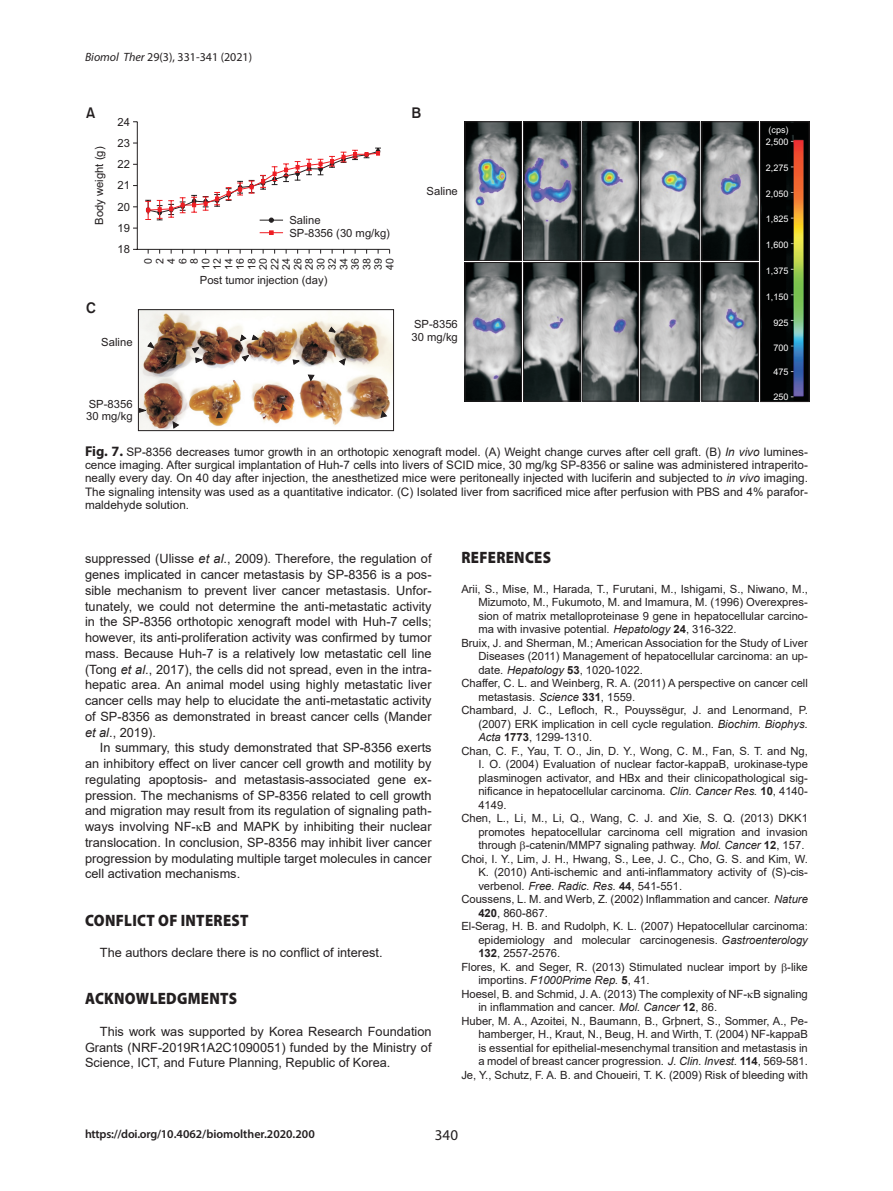
<style>
.page{position:relative;width:893px;height:1191px;background:#fff}
.page>*{position:absolute;margin:0;border:0;box-sizing:border-box;transform-origin:0 0}
.t1{font:900 16.5px "Myriad Pro";letter-spacing:.02em;color:#231f20;scale:.9 1}
.t2{font:15px "Myriad Pro";color:#231f20}
.t3{font:15px "Gothic 725 BT Bold A";color:#231f20}
.t4{font:12.75px/15.8px "Arial";color:#231f20;text-align:justify}
.t5{font:600 12px "Myriad Pro";color:#231f20}
.t6{font:12px "Myriad Pro";color:#231f20}
.t7{font:11.7px/13.4px "Arial";color:#231f20;text-align:justify}
.t8{font:11.25px/21.3px "Arial";color:#231f20}
.t9{font:10.5px/11.6px "Arial";color:#231f20;text-align:center}
.t10{font:9px/12px "Arial";color:#fff}
.s1{font-style:italic}
.s2{font-family:"Myriad Pro";font-weight:700;font-size:14.25px}
.s3{font-weight:700}
</style>
<div class="page">
<svg style="left:133px;top:121px;width:257px;height:133px"></svg>
<svg style="left:464px;top:121px;width:346px;height:281px;background:#626666"></svg>
<img style="left:140px;top:311px;width:252px;height:118px">
<div style="left:138px;top:309px;width:256px;height:122px;border:1px solid #231f20"></div>
<svg style="left:139px;top:408px;width:7px;height:4px"></svg>
<svg style="left:173px;top:421px;width:6px;height:7px"></svg>
<svg style="left:216px;top:412px;width:7px;height:6px"></svg>
<svg style="left:280px;top:404px;width:7px;height:7px"></svg>
<svg style="left:308px;top:374px;width:6px;height:7px"></svg>
<svg style="left:339px;top:358px;width:7px;height:7px"></svg>
<svg style="left:293px;top:359px;width:7px;height:6px"></svg>
<svg style="left:329px;top:327px;width:7px;height:6px"></svg>
<svg style="left:252px;top:335px;width:7px;height:5px"></svg>
<svg style="left:242px;top:355px;width:7px;height:6px"></svg>
<svg style="left:240px;top:335px;width:6px;height:6px"></svg>
<svg style="left:192px;top:347px;width:10px;height:16px"></svg>
<svg style="left:147px;top:342px;width:7px;height:6px"></svg>
<svg style="left:381px;top:411px;width:6px;height:7px"></svg>
<p class="t6" style="left:85px;top:50px;width:169px"><span class="s1">Biomol Ther</span> 29(3), 331-341 (2021)</p>
<h2 class="t3" style="left:86px;top:104px;width:11px">A</h2>
<p class="t8" style="left:89px;top:225px;width:80px;rotate:-90deg">Body weight (g)</p>
<p class="t8" style="left:117px;top:112px;width:14px;text-align:justify">24<br>23<br>22<br>21<br>20<br>19<br>18</p>
<p class="t8" style="left:289px;top:215px;width:102px;line-height:12.6px">Saline<br>SP-8356 (30 mg/kg)</p>
<p class="t9" style="left:155px;top:270px;width:13px;rotate:-90deg">2<br>4<br>6<br>8<br>10<br>12<br>14<br>16<br>18<br>20<br>22<br>24<br>26<br>28<br>30<br>32<br>34<br>36<br>38</p>
<p class="t9" style="left:373px;top:270px;width:13px;rotate:-90deg">39</p>
<p class="t9" style="left:143px;top:264px;width:7px;rotate:-90deg">0</p>
<p class="t9" style="left:385px;top:270px;width:13px;rotate:-90deg">40</p>
<h2 class="t3" style="left:86px;top:299px;width:11px">C</h2>
<p class="t8" style="left:101px;top:332px;width:33px">Saline</p>
<p class="t8" style="left:200px;top:270px;width:129px">Post tumor injection (day)</p>
<h2 class="t3" style="left:412px;top:104px;width:11px">B</h2>
<p class="t8" style="left:427px;top:181px;width:33px">Saline</p>
<p class="t8" style="left:412px;top:319px;width:48px;line-height:12.6px">SP-8356<br>30 mg/kg</p>
<p class="t8" style="left:86px;top:398px;width:48px;line-height:12.6px">SP-8356<br>30 mg/kg</p>
<p class="t10" style="left:766px;top:125px;width:24px">(cps)<br>2,500</p>
<p class="t10" style="left:766px;top:162px;width:24px">2,275</p>
<p class="t10" style="left:766px;top:188px;width:24px">2,050</p>
<p class="t10" style="left:766px;top:214px;width:24px">1,825</p>
<p class="t10" style="left:766px;top:240px;width:24px">1,600</p>
<p class="t10" style="left:766px;top:266px;width:24px">1,375</p>
<p class="t10" style="left:766px;top:292px;width:24px">1,150</p>
<p class="t10" style="left:773px;top:317px;width:17px">925</p>
<p class="t10" style="left:773px;top:342px;width:17px">700</p>
<p class="t10" style="left:773px;top:367px;width:17px">475</p>
<p class="t10" style="left:773px;top:391px;width:17px">250</p>
<p class="t7" style="left:85px;top:445px;width:724px"><span class="s2">Fig. 7.</span> SP-8356 decreases tumor growth in an orthotopic xenograft model. (A) Weight change curves after cell graft. (B) <span class="s1">In vivo</span> lumines&shy;cence imaging. After surgical implantation of Huh-7 cells into livers of SCID mice, 30 mg/kg SP-8356 or saline was administered intraperito&shy;neally every day. On 40 day after injection, the anesthetized mice were peritoneally injected with luciferin and subjected to <span class="s1">in vivo</span> imaging.<br>The signaling intensity was used as a quantitative indicator. (C) Isolated liver from sacrificed mice after perfusion with PBS and 4% parafor&shy;maldehyde solution.</p>
<p class="t4" style="left:85px;top:551px;width:348px">suppressed (Ulisse <span class="s1">et al</span>., 2009). Therefore, the regulation of genes implicated in cancer metastasis by SP-8356 is a pos&shy;sible mechanism to prevent liver cancer metastasis. Unfor&shy;tunately, we could not determine the anti-metastatic activity in the SP-8356 orthotopic xenograft model with Huh-7 cells; however, its anti-proliferation activity was confirmed by tumor mass. Because Huh-7 is a relatively low metastatic cell line (Tong <span class="s1">et al</span>., 2017), the cells did not spread, even in the intra&shy;hepatic area. An animal model using highly metastatic liver cancer cells may help to elucidate the anti-metastatic activity of SP-8356 as demonstrated in breast cancer cells (Mander <span class="s1">et al</span>., 2019).</p>
<p class="t4" style="left:85px;top:740px;width:348px;text-indent:15px">In summary, this study demonstrated that SP-8356 exerts an inhibitory effect on liver cancer cell growth and motility by regulating apoptosis- and metastasis-associated gene ex&shy;pression. The mechanisms of SP-8356 related to cell growth and migration may result from its regulation of signaling path&shy;ways involving NF- B and MAPK by inhibiting their nuclear translocation. In conclusion, SP-8356 may inhibit liver cancer progression by modulating multiple target molecules in cancer cell activation mechanisms.</p>
<h1 class="t1" style="left:85px;top:909px;width:183px">CONFLICT OF INTEREST</h1>
<p class="t4" style="left:100px;top:944px;width:284px">The authors declare there is no conflict of interest.</p>
<h1 class="t1" style="left:85px;top:987px;width:170px">ACKNOWLEDGMENTS</h1>
<p class="t4" style="left:85px;top:1023px;width:348px;text-indent:15px">This work was supported by Korea Research Foundation Grants (NRF-2019R1A2C1090051) funded by the Ministry of Science, ICT, and Future Planning, Republic of Korea.</p>
<h1 class="t1" style="left:461px;top:546px;width:101px">REFERENCES</h1>
<p class="t8" style="left:461px;top:578px;width:348px">Arii, S., Mise, M., Harada, T., Furutani, M., Ishigami, S., Niwano, M.,</p>
<p class="t8" style="left:478px;top:591px;width:331px">Mizumoto, M., Fukumoto, M. and Imamura, M. (1996) Overexpres-</p>
<p class="t8" style="left:478px;top:605px;width:331px">sion of matrix metalloproteinase 9 gene in hepatocellular carcino-</p>
<p class="t8" style="left:478px;top:618px;width:260px">ma with invasive potential. <span class="s1">Hepatology</span> <span class="s3">24</span>, 316-322.</p>
<p class="t8" style="left:461px;top:632px;width:348px">Bruix, J. and Sherman, M.; American Association for the Study of Liver</p>
<p class="t8" style="left:478px;top:645px;width:331px">Diseases (2011) Management of hepatocellular carcinoma: an up-</p>
<p class="t8" style="left:478px;top:659px;width:166px">date. <span class="s1">Hepatology</span> <span class="s3">53</span>, 1020-1022.</p>
<p class="t8" style="left:461px;top:672px;width:348px">Chaffer, C. L. and Weinberg, R. A. (2011) A perspective on cancer cell</p>
<p class="t8" style="left:478px;top:686px;width:158px">metastasis. <span class="s1">Science</span> <span class="s3">331</span>, 1559.</p>
<p class="t8" style="left:461px;top:699px;width:348px">Chambard, J. C., Lefloch, R., Pouyssëgur, J. and Lenormand, P.</p>
<p class="t8" style="left:478px;top:713px;width:331px">(2007) ERK implication in cell cycle regulation. <span class="s1">Biochim. Biophys.</span></p>
<p class="t8" style="left:478px;top:726px;width:115px"><span class="s1">Acta</span> <span class="s3">1773</span>, 1299-1310.</p>
<p class="t8" style="left:461px;top:740px;width:348px">Chan, C. F., Yau, T. O., Jin, D. Y., Wong, C. M., Fan, S. T. and Ng,</p>
<p class="t8" style="left:478px;top:753px;width:331px">I. O. (2004) Evaluation of nuclear factor-kappaB, urokinase-type</p>
<p class="t8" style="left:478px;top:767px;width:331px">plasminogen activator, and HBx and their clinicopathological sig-</p>
<p class="t8" style="left:478px;top:780px;width:331px">nificance in hepatocellular carcinoma. <span class="s1">Clin. Cancer Res.</span> <span class="s3">10</span>, 4140-</p>
<p class="t8" style="left:478px;top:794px;width:30px">4149.</p>
<p class="t8" style="left:461px;top:807px;width:348px">Chen, L., Li, M., Li, Q., Wang, C. J. and Xie, S. Q. (2013) DKK1</p>
<p class="t8" style="left:478px;top:821px;width:331px">promotes hepatocellular carcinoma cell migration and invasion</p>
<p class="t8" style="left:478px;top:834px;width:328px">through -catenin/MMP7 signaling pathway. <span class="s1">Mol. Cancer</span> <span class="s3">12</span>, 157.</p>
<p class="t8" style="left:461px;top:848px;width:348px">Choi, I. Y., Lim, J. H., Hwang, S., Lee, J. C., Cho, G. S. and Kim, W.</p>
<p class="t8" style="left:478px;top:861px;width:331px">K. (2010) Anti-ischemic and anti-inflammatory activity of (S)-cis-</p>
<p class="t8" style="left:478px;top:875px;width:205px">verbenol. <span class="s1">Free. Radic. Res.</span> <span class="s3">44</span>, 541-551.</p>
<p class="t8" style="left:461px;top:888px;width:348px">Coussens, L. M. and Werb, Z. (2002) Inflammation and cancer. <span class="s1">Nature</span></p>
<p class="t8" style="left:478px;top:902px;width:71px"><span class="s3">420</span>, 860-867.</p>
<p class="t8" style="left:461px;top:915px;width:348px">El-Serag, H. B. and Rudolph, K. L. (2007) Hepatocellular carcinoma:</p>
<p class="t8" style="left:478px;top:929px;width:331px">epidemiology and molecular carcinogenesis. <span class="s1">Gastroenterology</span></p>
<p class="t8" style="left:478px;top:942px;width:83px"><span class="s3">132</span>, 2557-2576.</p>
<p class="t8" style="left:461px;top:956px;width:348px">Flores, K. and Seger, R. (2013) Stimulated nuclear import by -like</p>
<p class="t8" style="left:478px;top:969px;width:173px">importins. <span class="s1">F1000Prime Rep.</span> <span class="s3">5</span>, 41.</p>
<p class="t8" style="left:461px;top:983px;width:348px">Hoesel, B. and Schmid, J. A. (2013) The complexity of NF- B signaling</p>
<p class="t8" style="left:478px;top:996px;width:240px">in inflammation and cancer. <span class="s1">Mol. Cancer</span> <span class="s3">12</span>, 86.</p>
<p class="t8" style="left:461px;top:1010px;width:348px">Huber, M. A., Azoitei, N., Baumann, B., Grþnert, S., Sommer, A., Pe-</p>
<p class="t8" style="left:478px;top:1023px;width:331px">hamberger, H., Kraut, N., Beug, H. and Wirth, T. (2004) NF-kappaB</p>
<p class="t8" style="left:478px;top:1037px;width:331px">is essential for epithelial-mesenchymal transition and metastasis in</p>
<p class="t8" style="left:478px;top:1050px;width:331px">a model of breast cancer progression. <span class="s1">J. Clin. Invest.</span> <span class="s3">114</span>, 569-581.</p>
<p class="t8" style="left:461px;top:1064px;width:348px">Je, Y., Schutz, F. A. B. and Choueiri, T. K. (2009) Risk of bleeding with</p>
<p class="t5" style="left:85px;top:1126px;width:231px">https://doi.org/10.4062/biomolther.2020.200</p>
<h2 class="t2" style="left:435px;top:1125px;width:25px">340</h2>
</div>
